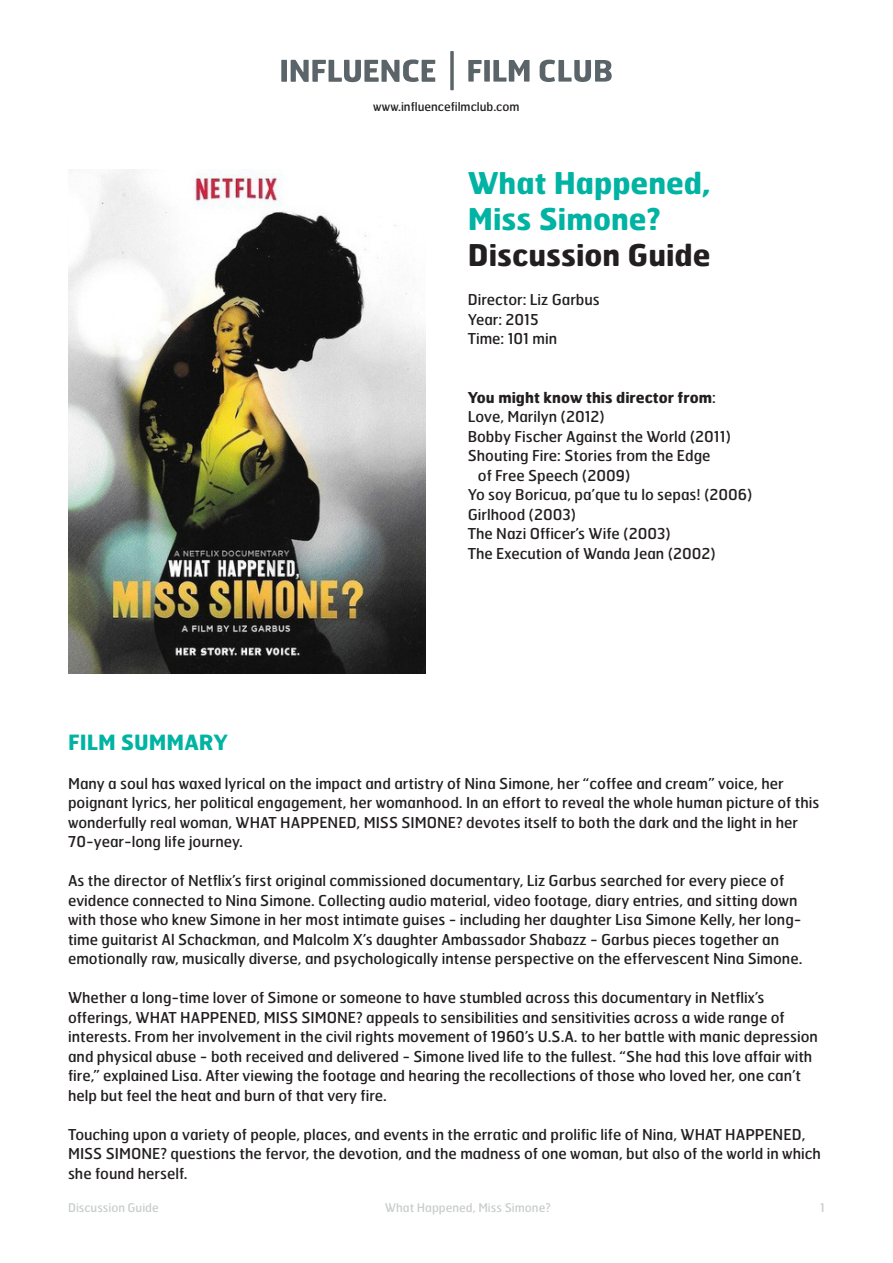
<style>
.page{position:relative;width:893px;height:1263px;background:#fff}
.page>*{position:absolute;margin:0;border:0;box-sizing:border-box;transform-origin:0 0}
.t1{font:700 30px/36px "Hermes";color:#00b3a2}
.t2{font:700 30px "Hermes";color:#231f20}
.t3{font:700 21px "Hermes";color:#00b3a2}
.t4{font:15px/19.5px "Hermes";color:#231f20}
.t5{font:700 15px "Hermes";color:#231f20}
.t6{font:12px "Hermes";color:#cacdcd}
.t7{font:12px "Hermes";color:#231f20}
.s1{font-weight:400}
</style>
<div class="page">
<div style="left:281px;top:60px;width:6px;height:22px;background:#5b6468"></div>
<svg style="left:291px;top:59px;width:144px;height:23px"></svg>
<svg style="left:468px;top:60px;width:62px;height:22px"></svg>
<svg style="left:450px;top:51px;width:4px;height:39px"></svg>
<svg style="left:540px;top:60px;width:72px;height:22px"></svg>
<img style="left:68px;top:169px;width:357px;height:504px">
<p class="t7" style="left:373px;top:99px;width:148px">www.influencefilmclub.com</p>
<p class="t1" style="left:468px;top:164px;width:244px">What Happened,<br>Miss Simone?</p>
<p class="t2" style="left:468px;top:236px;width:244px">Discussion Guide</p>
<p class="t4" style="left:468px;top:290px;width:134px">Director: Liz Garbus</p>
<p class="t4" style="left:468px;top:309px;width:73px">Year: 2015</p>
<p class="t4" style="left:468px;top:329px;width:91px">Time: 101 min</p>
<p class="t5" style="left:468px;top:387px;width:249px">You might know this director from<span class="s1">:</span></p>
<p class="t4" style="left:468px;top:407px;width:139px">Love, Marilyn (2012)</p>
<p class="t4" style="left:468px;top:426px;width:265px">Bobby Fischer Against the World (2011)</p>
<p class="t4" style="left:478px;top:446px;width:234px;text-indent:-10px">Shouting Fire: Stories from the Edge of Free Speech (2009)</p>
<p class="t4" style="left:468px;top:485px;width:286px">Yo soy Boricua, pa’que tu lo sepas! (2006)</p>
<p class="t4" style="left:468px;top:504px;width:110px">Girlhood (2003)</p>
<p class="t4" style="left:468px;top:524px;width:205px">The Nazi Officer’s Wife (2003)</p>
<p class="t4" style="left:468px;top:543px;width:250px">The Execution of Wanda Jean (2002)</p>
<p class="t3" style="left:68px;top:728px;width:162px">FILM SUMMARY</p>
<p class="t4" style="left:68px;top:773px;width:753px">Many a soul has waxed lyrical on the impact and artistry of Nina Simone, her “coffee and cream” voice, her poignant lyrics, her political engagement, her womanhood. In an effort to reveal the whole human picture of this wonderfully real woman, WHAT HAPPENED, MISS SIMONE? devotes itself to both the dark and the light in her 70-year-long life journey.</p>
<p class="t4" style="left:68px;top:870px;width:736px">As the director of Netflix’s first original commissioned documentary, Liz Garbus searched for every piece of evidence connected to Nina Simone. Collecting audio material, video footage, diary entries, and sitting down with those who knew Simone in her most intimate guises - including her daughter Lisa Simone Kelly, her long&shy;time guitarist Al Schackman, and Malcolm X’s daughter Ambassador Shabazz - Garbus pieces together an emotionally raw, musically diverse, and psychologically intense perspective on the effervescent Nina Simone.</p>
<p class="t4" style="left:68px;top:987px;width:751px">Whether a long-time lover of Simone or someone to have stumbled across this documentary in Netflix’s offerings, WHAT HAPPENED, MISS SIMONE? appeals to sensibilities and sensitivities across a wide range of interests. From her involvement in the civil rights movement of 1960’s U.S.A. to her battle with manic depression and physical abuse - both received and delivered - Simone lived life to the fullest. “She had this love affair with fire,” explained Lisa. After viewing the footage and hearing the recollections of those who loved her, one can’t help but feel the heat and burn of that very fire.</p>
<p class="t4" style="left:68px;top:1124px;width:754px">Touching upon a variety of people, places, and events in the erratic and prolific life of Nina, WHAT HAPPENED,<br>MISS SIMONE? questions the fervor, the devotion, and the madness of one woman, but also of the world in which she found herself.</p>
<p class="t6" style="left:68px;top:1200px;width:92px">Discussion Guide</p>
<p class="t6" style="left:385px;top:1200px;width:167px">What Happened, Miss Simone?</p>
<p class="t6" style="left:820px;top:1200px;width:6px">1</p>
</div>
